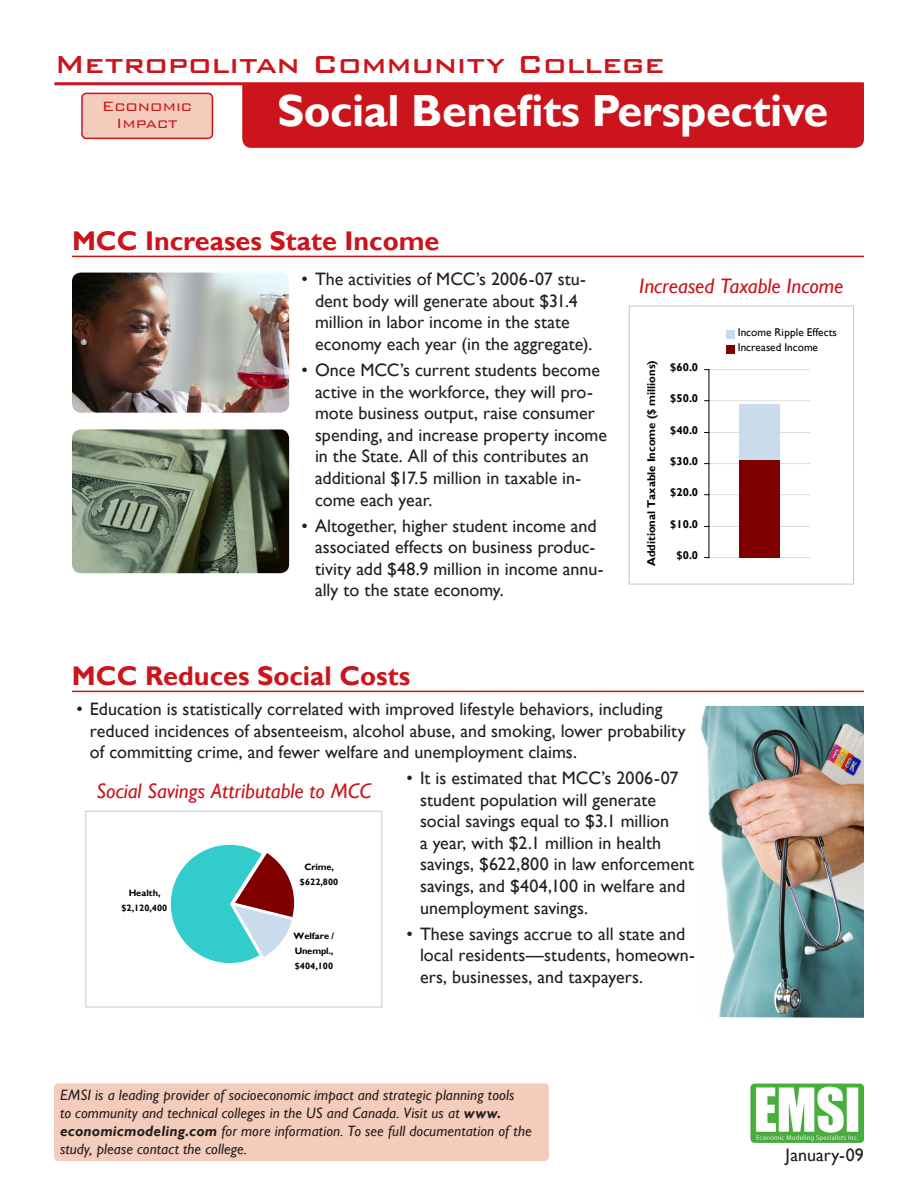
<style>
.page{position:relative;width:918px;height:1188px;background:#fff}
.page>*{position:absolute;margin:0;border:0;box-sizing:border-box;transform-origin:0 0}
.t1{font:700 45px "Gill Sans";letter-spacing:-.01em;color:#fff}
.A_-_College_Name{font:500 33px "Bank Gothic BT";letter-spacing:-.01em;color:#cb141c}
.A_-_Heading_1{font:700 27px "Gill Sans";color:#cb141c}
.A_-_Graph_Title{font:italic 21px "Gill Sans";color:#cb141c}
.A_-_Normal_Bullet{font:18px/21.6px "Gill Sans";color:#231f20}
.t2{font:300 18px "Bank Gothic BT";color:#cb141c}
.A_-_Normal{font:18px "Gill Sans";letter-spacing:.01em;color:#231f20}
.A_-_SmallPrint{font:italic 15px/18px "Gill Sans";letter-spacing:.005em;color:#231f20}
.t3{font:700 11.25px "Gill Sans";color:#000}
.t4{font:11.25px/14.9px "Gill Sans";color:#000}
.t5{font:700 9.3px/15px "Gill Sans";letter-spacing:.01em;color:#000;text-align:center}
.s1{font-weight:700}
</style>
<div class="page">
<div style="left:54px;top:1083px;width:495px;height:78px;background:#f4ccbc;border-radius:4px"></div>
<div style="left:242px;top:50px;width:622px;height:98px;background:#cb141c;border-radius:9px"></div>
<div style="left:54px;top:38px;width:811px;height:44px;background:#fff"></div>
<hr style="left:54px;top:82px;width:810px;height:3px;background:#cb141c">
<hr style="left:72px;top:256px;width:792px;height:1px;background:#cb141c">
<div style="left:82px;top:93px;width:130px;height:45px;background:#f4ccbc;border-radius:4px"></div>
<div style="left:81px;top:93px;width:132px;height:46px;border:2px solid #cb141c;border-radius:4px"></div>
<img style="left:72px;top:429px;width:217px;height:144px">
<hr style="left:72px;top:691px;width:792px;height:1px;background:#cb141c">
<hr style="left:709px;top:557px;width:101px;height:1px;background:#ddd">
<hr style="left:709px;top:526px;width:101px;height:1px;background:#ddd">
<hr style="left:709px;top:494px;width:101px;height:1px;background:#ddd">
<hr style="left:709px;top:463px;width:101px;height:1px;background:#ddd">
<hr style="left:709px;top:432px;width:101px;height:1px;background:#ddd">
<hr style="left:709px;top:400px;width:101px;height:1px;background:#ddd">
<hr style="left:709px;top:369px;width:101px;height:1px;background:#ddd">
<div style="left:739px;top:459px;width:40px;height:99px;background:#800000"></div>
<div style="left:739px;top:404px;width:40px;height:55px;background:#cadbeb"></div>
<hr style="left:709px;top:370px;width:1px;height:188px;background:#000">
<div style="left:726px;top:330px;width:8px;height:9px;background:#cadbeb"></div>
<div style="left:726px;top:345px;width:8px;height:8px;background:#800000"></div>
<div style="left:629px;top:306px;width:225px;height:279px;border:1px solid #c7c8ca"></div>
<svg style="left:171px;top:845px;width:123px;height:118px"></svg>
<div style="left:85px;top:811px;width:297px;height:196px;border:1px solid #c7c8ca"></div>
<img style="left:701px;top:706px;width:163px;height:312px">
<img style="left:72px;top:273px;width:217px;height:140px">
<img style="left:751px;top:1083px;width:113px;height:60px">
<p class="A_-_College_Name" style="left:54px;top:46px;width:612px">Metropolitan Community College</p>
<p class="t2" style="left:102px;top:97px;width:92px">Economic</p>
<p class="t2" style="left:116px;top:113px;width:63px">Impact</p>
<p class="t1" style="left:277px;top:84px;width:553px">Social Benefits Perspective</p>
<p class="A_-_Heading_1" style="left:72px;top:224px;width:369px">MCC Increases State Income</p>
<p class="A_-_Normal_Bullet" style="left:315px;top:268px;width:279px;text-indent:-14px">• The activities of MCC’s 2006-07 stu&shy;dent body will generate about $31.4 million in labor income in the state economy each year (in the aggregate).</p>
<p class="A_-_Normal_Bullet" style="left:315px;top:359px;width:294px;text-indent:-14px">• Once MCC’s current students become active in the workforce, they will pro&shy;mote business output, raise consumer spending, and increase property income in the State. All of this contributes an additional $17.5 million in taxable in&shy;come each year.</p>
<p class="A_-_Normal_Bullet" style="left:315px;top:515px;width:290px;text-indent:-14px">• Altogether, higher student income and associated effects on business produc&shy;tivity add $48.9 million in income annu&shy;ally to the state economy.</p>
<p class="A_-_Graph_Title" style="left:639px;top:274px;width:206px">Increased Taxable Income</p>
<p class="t3" style="left:645px;top:566px;width:207px;rotate:-90deg">Additional Taxable Income ($ millions)</p>
<p class="t3" style="left:670px;top:361px;width:30px">$60.0</p>
<p class="t3" style="left:670px;top:392px;width:30px">$50.0</p>
<p class="t3" style="left:670px;top:423px;width:30px">$40.0</p>
<p class="t3" style="left:670px;top:454px;width:30px">$30.0</p>
<p class="t3" style="left:670px;top:486px;width:30px">$20.0</p>
<p class="t3" style="left:670px;top:517px;width:30px">$10.0</p>
<p class="t3" style="left:676px;top:548px;width:23px">$0.0</p>
<p class="t4" style="left:738px;top:325px;width:100px">Income Ripple Effects<br>Increased Income</p>
<p class="A_-_Heading_1" style="left:72px;top:659px;width:340px">MCC Reduces Social Costs</p>
<p class="A_-_Normal_Bullet" style="left:90px;top:699px;width:597px;text-indent:-14px">• Education is statistically correlated with improved lifestyle behaviors, including reduced incidences of absenteeism, alcohol abuse, and smoking, lower probability of committing crime, and fewer welfare and unemployment claims.</p>
<p class="A_-_Graph_Title" style="left:97px;top:779px;width:276px">Social Savings Attributable to MCC</p>
<p class="t5" style="left:121px;top:886px;width:47px">Health, $2,120,400</p>
<p class="t5" style="left:300px;top:859px;width:40px">Crime, $622,800</p>
<p class="t5" style="left:294px;top:928px;width:42px;text-align:justify">Welfare / Unempl., $404,100</p>
<p class="A_-_Normal_Bullet" style="left:420px;top:768px;width:276px;text-indent:-14px">• It is estimated that MCC’s 2006-07 student population will generate social savings equal to $3.1 million<br>a year, with $2.1 million in health savings, $622,800 in law enforcement savings, and $404,100 in welfare and unemployment savings.</p>
<p class="A_-_Normal_Bullet" style="left:420px;top:923px;width:277px;text-indent:-14px">• These savings accrue to all state and local residents—students, homeown&shy;ers, businesses, and taxpayers.</p>
<p class="A_-_SmallPrint" style="left:60px;top:1087px;width:473px">EMSI is a leading provider of socioeconomic impact and strategic planning tools<br>to community and technical colleges in the US and Canada. Visit us at <span class="s1">www. economicmodeling.com</span> for more information. To see full documentation of the study, please contact the college.</p>
<p class="A_-_Normal" style="left:786px;top:1144px;width:80px">January-09</p>
</div>
